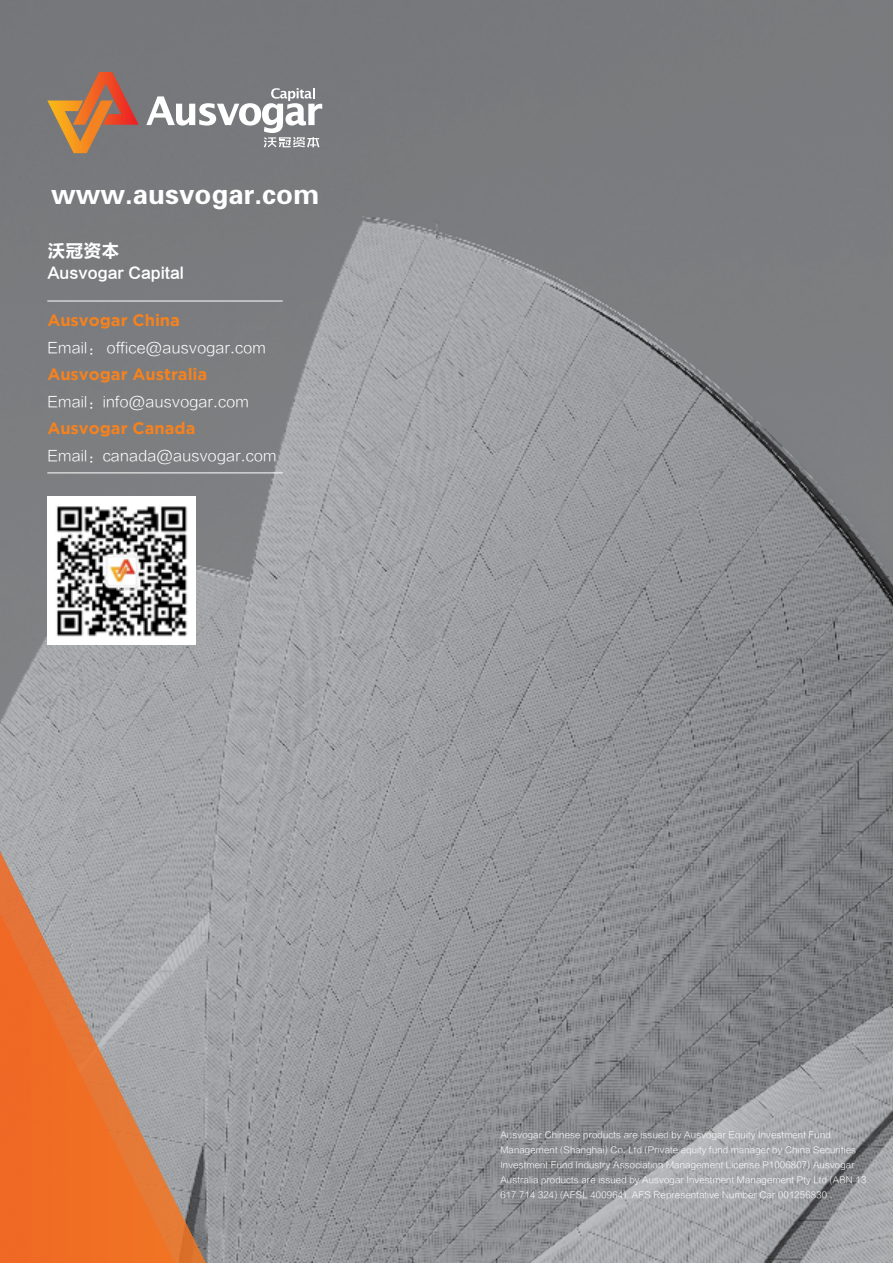
<style>
.page{position:relative;width:893px;height:1263px;background:#fff}
.page>*{position:absolute;margin:0;border:0;box-sizing:border-box;transform-origin:0 0}
.t1{font:27.75px "FZZYK GBK1 0";color:#fff}
.t2{font:18px "FZLTCHK GBK1 0";color:#fff}
.t3{font:700 16.5px "Gotham";color:#f58220}
.t4{font:15px "FZLTXHK";color:#fff}
.t5{font:15px "FZLTCHK GBK1 0";color:#fff}
.t6{font:9px/15px "FZLTXHK";color:#fff}
</style>
<div class="page">
<img style="left:0;top:0;width:893px;height:1263px">
<svg style="left:355px;top:615px;width:127px;height:648px;background:#96989b"></svg>
<svg style="left:0;top:506px;width:355px;height:757px;background:#ac988e"></svg>
<svg style="left:47px;top:72px;width:92px;height:81px;background:#a67558"></svg>
<svg style="left:146px;top:88px;width:176px;height:59px"></svg>
<hr style="left:47px;top:301px;width:236px;height:1px;background:#fff">
<hr style="left:47px;top:472px;width:236px;height:1px;background:#fff">
<img style="left:47px;top:496px;width:148px;height:149px">
<h1 class="t1" style="left:51px;top:179px;width:270px">www.ausvogar.com</h1>
<h2 class="t2" style="left:47px;top:241px;width:73px">沃冠资本</h2>
<h3 class="t5" style="left:47px;top:264px;width:138px">Ausvogar Capital</h3>
<h3 class="t3" style="left:47px;top:310px;width:134px">Ausvogar China</h3>
<h3 class="t4" style="left:47px;top:339px;width:220px">Email： office@ausvogar.com</h3>
<h3 class="t3" style="left:47px;top:364px;width:162px">Ausvogar Australia</h3>
<h3 class="t4" style="left:47px;top:393px;width:203px">Email：info@ausvogar.com</h3>
<h3 class="t3" style="left:47px;top:418px;width:150px">Ausvogar Canada</h3>
<h3 class="t4" style="left:47px;top:447px;width:231px">Email：canada@ausvogar.com</h3>
<p class="t6" style="left:500px;top:1127px;width:368px">Ausvogar Chinese products are issued by Ausvogar Equity Investment Fund Management (Shanghai) Co. Ltd (Private equity fund manager by China Securities Investment Fund Industry Association Management License P1006807) Ausvogar Australia products are issued by Ausvogar Investment Management Pty Ltd (ABN 13<br>617 714 324) (AFSL 400964). AFS Representative Number Car 001256830 .</p>
</div>
